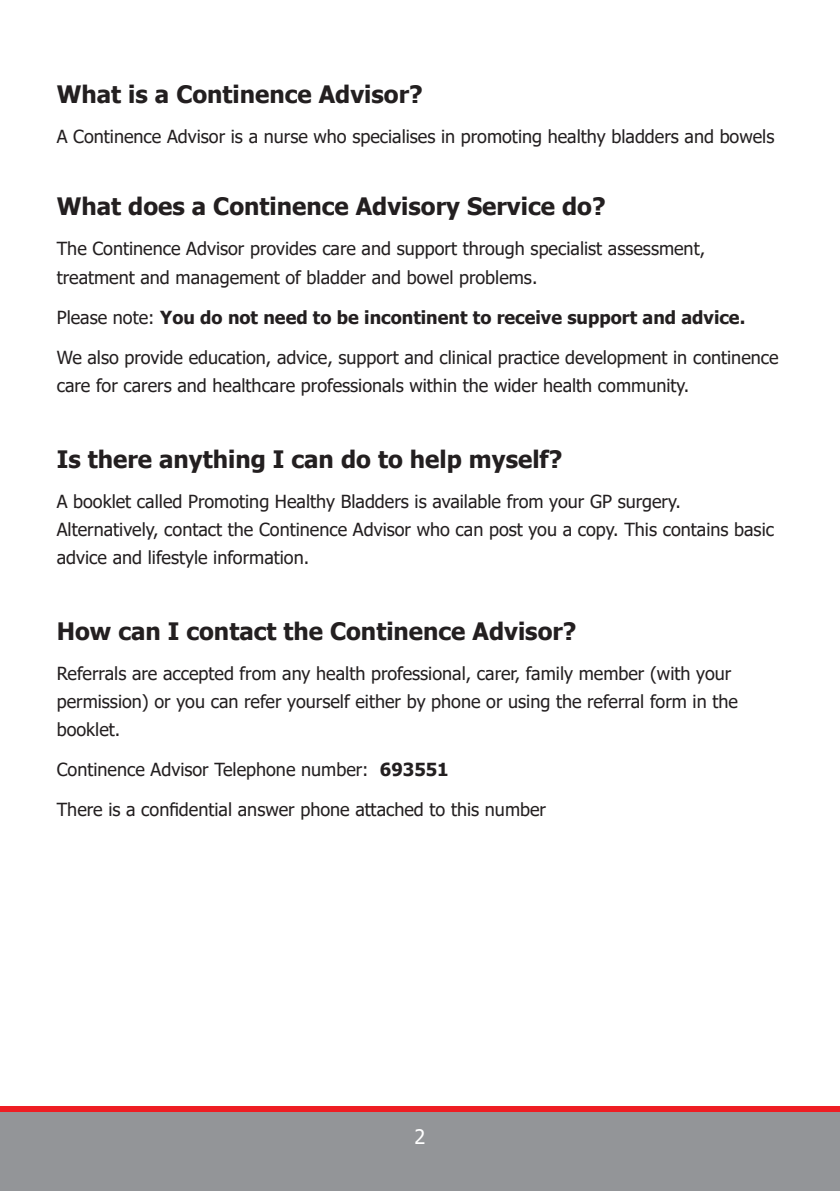
<style>
.page{position:relative;width:840px;height:1191px;background:#fff}
.page>*{position:absolute;margin:0;border:0;box-sizing:border-box;transform-origin:0 0}
.t1{font:700 24px "Tahoma";color:#231f20}
.t2{font:20px "Tahoma";color:#fff}
.t3{font:18px/28px "Tahoma";color:#231f20}
.t4{font:700 18px "Tahoma";color:#231f20}
.s1{font-weight:400}
.s2{font-weight:700}
</style>
<div class="page">
<div style="left:0;top:1106px;width:839px;height:6px;background:#ee1d23"></div>
<div style="left:0;top:1112px;width:839px;height:79px;background:#939598"></div>
<h1 class="t1" style="left:57px;top:78px;width:367px">What is a Continence Advisor?</h1>
<p class="t3" style="left:57px;top:124px;width:718px">A Continence Advisor is a nurse who specialises in promoting healthy bladders and bowels</p>
<h1 class="t1" style="left:57px;top:190px;width:550px">What does a Continence Advisory Service do?</h1>
<p class="t3" style="left:57px;top:236px;width:649px">The Continence Advisor provides care and support through specialist assessment, treatment and management of bladder and bowel problems.</p>
<p class="t4" style="left:57px;top:304px;width:689px"><span class="s1">Please note:</span> You do not need to be incontinent to receive support and advice.</p>
<p class="t3" style="left:57px;top:344px;width:723px">We also provide education, advice, support and clinical practice development in continence care for carers and healthcare professionals within the wider health community.</p>
<h1 class="t1" style="left:57px;top:442px;width:507px">Is there anything I can do to help myself?</h1>
<p class="t3" style="left:57px;top:488px;width:718px">A booklet called Promoting Healthy Bladders is available from your GP surgery.<br>Alternatively, contact the Continence Advisor who can post you a copy. This contains basic advice and lifestyle information.</p>
<h1 class="t1" style="left:57px;top:614px;width:521px">How can I contact the Continence Advisor?</h1>
<p class="t3" style="left:57px;top:660px;width:682px">Referrals are accepted from any health professional, carer, family member (with your permission) or you can refer yourself either by phone or using the referral form in the booklet.</p>
<p class="t3" style="left:57px;top:756px;width:393px">Continence Advisor Telephone number: <span class="s2">693551</span></p>
<p class="t3" style="left:57px;top:796px;width:490px">There is a confidential answer phone attached to this number</p>
<p class="t2" style="left:414px;top:1123px;width:12px">2</p>
</div>
